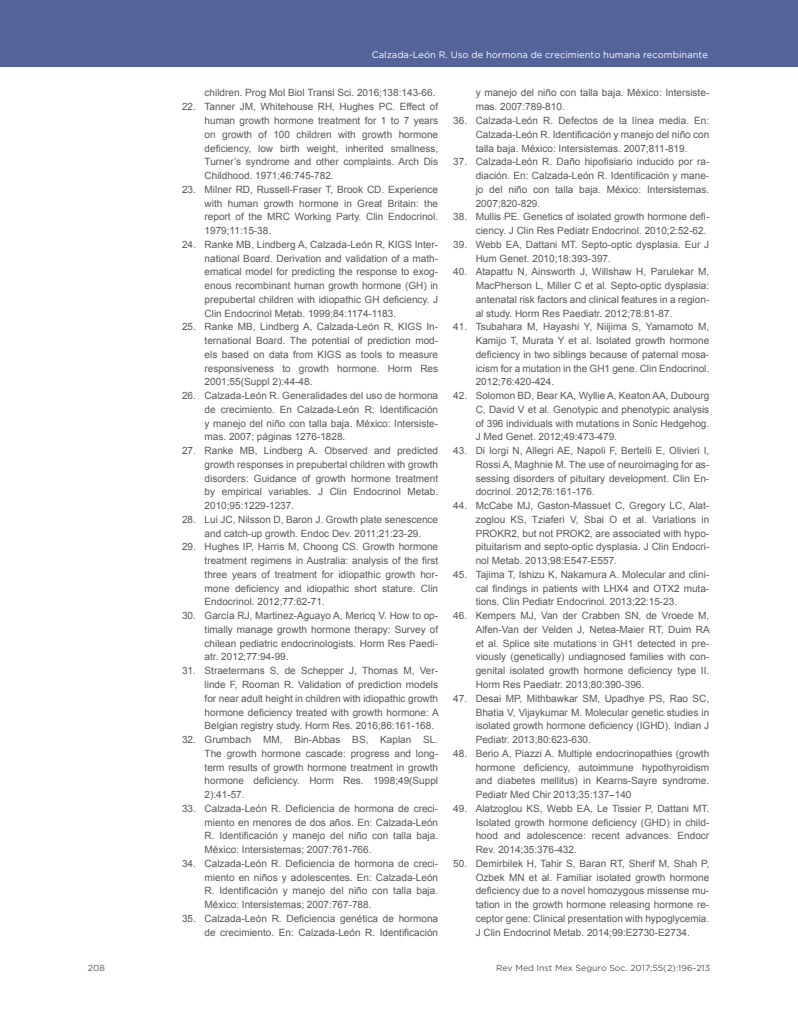
<style>
.page{position:relative;width:798px;height:1028px;background:#fff}
.page>*{position:absolute;margin:0;border:0;box-sizing:border-box;transform-origin:0 0}
.t1{font:10px/13.8px "Arial";color:#57585a;text-align:justify}
.t2{font:9.38px "Gotham";color:#fff}
.t3{font:8.75px "Gotham";color:#57585a}
</style>
<div class="page">
<div style="left:0;top:0;width:797px;height:66px;background:#54639a"></div>
<p class="t3" style="left:88px;top:962px;width:19px">208</p>
<p class="t2" style="left:372px;top:49px;width:337px">Calzada-León R. Uso de hormona de crecimiento humana recombinante</p>
<p class="t1" style="left:204px;top:86px;width:232px">children. Prog Mol Biol Transl Sci. 2016;138:143-66.</p>
<p class="t1" style="left:204px;top:100px;width:235px;text-indent:-22px">22. Tanner JM, Whitehouse RH, Hughes PC. Effect of human growth hormone treatment for 1 to 7 years on growth of 100 children with growth hormone deficiency, low birth weight, inherited smallness, Turner’s syndrome and other complaints. Arch Dis Childhood. 1971;46:745-782.</p>
<p class="t1" style="left:204px;top:182px;width:235px;text-indent:-22px">23. Milner RD, Russell-Fraser T, Brook CD. Experience with human growth hormone in Great Britain: the report of the MRC Working Party. Clin Endocrinol.<br>1979;11:15-38.</p>
<p class="t1" style="left:204px;top:237px;width:235px;text-indent:-22px">24. Ranke MB, Lindberg A, Calzada-León R, KIGS Inter&shy;national Board. Derivation and validation of a math&shy;ematical model for predicting the response to exog&shy;enous recombinant human growth hormone (GH) in prepubertal children with idiopathic GH deficiency. J Clin Endocrinol Metab. 1999;84:1174-1183.</p>
<p class="t1" style="left:204px;top:320px;width:235px;text-indent:-22px">25. Ranke MB, Lindberg A, Calzada-León R, KIGS In&shy;ternational Board. The potential of prediction mod&shy;els based on data from KIGS as tools to measure responsiveness to growth hormone. Horm Res 2001;55(Suppl 2):44-48.</p>
<p class="t1" style="left:204px;top:389px;width:235px;text-indent:-22px">26. Calzada-León R. Generalidades del uso de hormona de crecimiento. En Calzada-León R: Identificación y manejo del niño con talla baja. México: Intersiste&shy;mas. 2007; páginas 1276-1828.</p>
<p class="t1" style="left:204px;top:444px;width:235px;text-indent:-22px">27. Ranke MB, Lindberg A. Observed and predicted growth responses in prepubertal children with growth disorders: Guidance of growth hormone treatment by empirical variables. J Clin Endocrinol Metab.<br>2010;95:1229-1237.</p>
<p class="t1" style="left:182px;top:512px;width:257px;text-align:center">28. Lui JC, Nilsson D, Baron J. Growth plate senescence and catch-up growth. Endoc Dev. 2011;21:23-29.</p>
<p class="t1" style="left:204px;top:540px;width:235px;text-indent:-22px">29. Hughes IP, Harris M, Choong CS. Growth hormone treatment regimens in Australia: analysis of the first three years of treatment for idiopathic growth hor&shy;mone deficiency and idiopathic short stature. Clin Endocrinol. 2012;77:62-71.</p>
<p class="t1" style="left:204px;top:609px;width:235px;text-indent:-22px">30. García RJ, Martinez-Aguayo A, Mericq V. How to op&shy;timally manage growth hormone therapy: Survey of chilean pediatric endocrinologists. Horm Res Paedi&shy;atr. 2012;77:94-99.</p>
<p class="t1" style="left:204px;top:664px;width:235px;text-indent:-22px">31. Straetermans S, de Schepper J, Thomas M, Ver&shy;linde F, Rooman R. Validation of prediction models for near adult height in children with idiopathic growth hormone deficiency treated with growth hormone: A Belgian registry study. Horm Res. 2016;86:161-168.</p>
<p class="t1" style="left:204px;top:732px;width:235px;text-indent:-22px">32. Grumbach MM, Bin-Abbas BS, Kaplan SL.<br>The growth hormone cascade: progress and long&shy;term results of growth hormone treatment in growth hormone deficiency. Horm Res. 1998;49(Suppl 2):41-57.</p>
<p class="t1" style="left:204px;top:801px;width:235px;text-indent:-22px">33. Calzada-León R. Deficiencia de hormona de creci&shy;miento en menores de dos años. En: Calzada-León R. Identificación y manejo del niño con talla baja.<br>México: Intersistemas; 2007:761-766.</p>
<p class="t1" style="left:204px;top:856px;width:235px;text-indent:-22px">34. Calzada-León R. Deficiencia de hormona de creci&shy;miento en niños y adolescentes. En: Calzada-León R. Identificación y manejo del niño con talla baja.<br>México: Intersistemas; 2007:767-788.</p>
<p class="t1" style="left:182px;top:911px;width:257px;text-align:right">35. Calzada-León R. Deficiencia genética de hormona de crecimiento. En: Calzada-León R. Identificación</p>
<p class="t1" style="left:475px;top:86px;width:235px">y manejo del niño con talla baja. México: Intersiste&shy;mas. 2007:789-810.</p>
<p class="t1" style="left:475px;top:114px;width:235px;text-indent:-22px">36. Calzada-León R. Defectos de la línea media. En:<br>Calzada-León R. Identificación y manejo del niño con talla baja. México: Intersistemas. 2007;811-819.</p>
<p class="t1" style="left:475px;top:155px;width:235px;text-indent:-22px">37. Calzada-León R. Daño hipofisiario inducido por ra&shy;diación. En: Calzada-León R. Identificación y mane&shy;jo del niño con talla baja. México: Intersistemas.<br>2007;820-829.</p>
<p class="t1" style="left:453px;top:210px;width:257px;text-align:right">38. Mullis PE. Genetics of isolated growth hormone defi&shy;ciency. J Clin Res Pediatr Endocrinol. 2010;2:52-62.</p>
<p class="t1" style="left:475px;top:237px;width:235px;text-indent:-22px">39. Webb EA, Dattani MT. Septo-optic dysplasia. Eur J<br>Hum Genet. 2010;18:393-397.</p>
<p class="t1" style="left:475px;top:265px;width:235px;text-indent:-22px">40. Atapattu N, Ainsworth J, Willshaw H, Parulekar M, MacPherson L, Miller C et al. Septo-optic dysplasia: antenatal risk factors and clinical features in a region&shy;al study. Horm Res Paediatr. 2012;78:81-87.</p>
<p class="t1" style="left:475px;top:320px;width:235px;text-indent:-22px">41. Tsubahara M, Hayashi Y, Niijima S, Yamamoto M, Kamijo T, Murata Y et al. Isolated growth hormone deficiency in two siblings because of paternal mosa&shy;icism for a mutation in the GH1 gene. Clin Endocrinol.<br>2012;76:420-424.</p>
<p class="t1" style="left:475px;top:389px;width:235px;text-indent:-22px">42. Solomon BD, Bear KA, Wyllie A, Keaton AA, Dubourg C, David V et al. Genotypic and phenotypic analysis of 396 individuals with mutations in Sonic Hedgehog.<br>J Med Genet. 2012;49:473-479.</p>
<p class="t1" style="left:475px;top:444px;width:235px;text-indent:-22px">43. Di Iorgi N, Allegri AE, Napoli F, Bertelli E, Olivieri I, Rossi A, Maghnie M. The use of neuroimaging for as&shy;sessing disorders of pituitary development. Clin En&shy;docrinol. 2012;76:161-176.</p>
<p class="t1" style="left:475px;top:499px;width:235px;text-indent:-22px">44. McCabe MJ, Gaston-Massuet C, Gregory LC, Alat&shy;zoglou KS, Tziaferi V, Sbai O et al. Variations in PROKR2, but not PROK2, are associated with hypo&shy;pituitarism and septo-optic dysplasia. J Clin Endocri&shy;nol Metab. 2013;98:E547-E557.</p>
<p class="t1" style="left:475px;top:567px;width:235px;text-indent:-22px">45. Tajima T, Ishizu K, Nakamura A. Molecular and clini&shy;cal findings in patients with LHX4 and OTX2 muta&shy;tions. Clin Pediatr Endocrinol. 2013;22:15-23.</p>
<p class="t1" style="left:475px;top:609px;width:235px;text-indent:-22px">46. Kempers MJ, Van der Crabben SN, de Vroede M, Alfen-Van der Velden J, Netea-Maier RT, Duim RA et al. Splice site mutations in GH1 detected in pre&shy;viously (genetically) undiagnosed families with con&shy;genital isolated growth hormone deficiency type II.<br>Horm Res Paediatr. 2013;80:390-396.</p>
<p class="t1" style="left:475px;top:691px;width:235px;text-indent:-22px">47. Desai MP, Mithbawkar SM, Upadhye PS, Rao SC, Bhatia V, Vijaykumar M. Molecular genetic studies in isolated growth hormone deficiency (IGHD). Indian J Pediatr. 2013;80:623-630.</p>
<p class="t1" style="left:475px;top:746px;width:235px;text-indent:-22px">48. Berio A, Piazzi A. Multiple endocrinopathies (growth hormone deficiency, autoimmune hypothyroidism and diabetes mellitus) in Kearns-Sayre syndrome.<br>Pediatr Med Chir 2013;35:137–140</p>
<p class="t1" style="left:475px;top:801px;width:235px;text-indent:-22px">49. Alatzoglou KS, Webb EA, Le Tissier P, Dattani MT.<br>Isolated growth hormone deficiency (GHD) in child&shy;hood and adolescence: recent advances. Endocr Rev. 2014;35:376-432.</p>
<p class="t1" style="left:475px;top:856px;width:235px;text-indent:-22px">50. Demirbilek H, Tahir S, Baran RT, Sherif M, Shah P, Ozbek MN et al. Familiar isolated growth hormone deficiency due to a novel homozygous missense mu&shy;tation in the growth hormone releasing hormone re&shy;ceptor gene: Clinical presentation with hypoglycemia.<br>J Clin Endocrinol Metab. 2014;99:E2730-E2734.</p>
<p class="t3" style="left:496px;top:962px;width:215px">Rev Med Inst Mex Seguro Soc. 2017;55(2):196-213</p>
</div>
